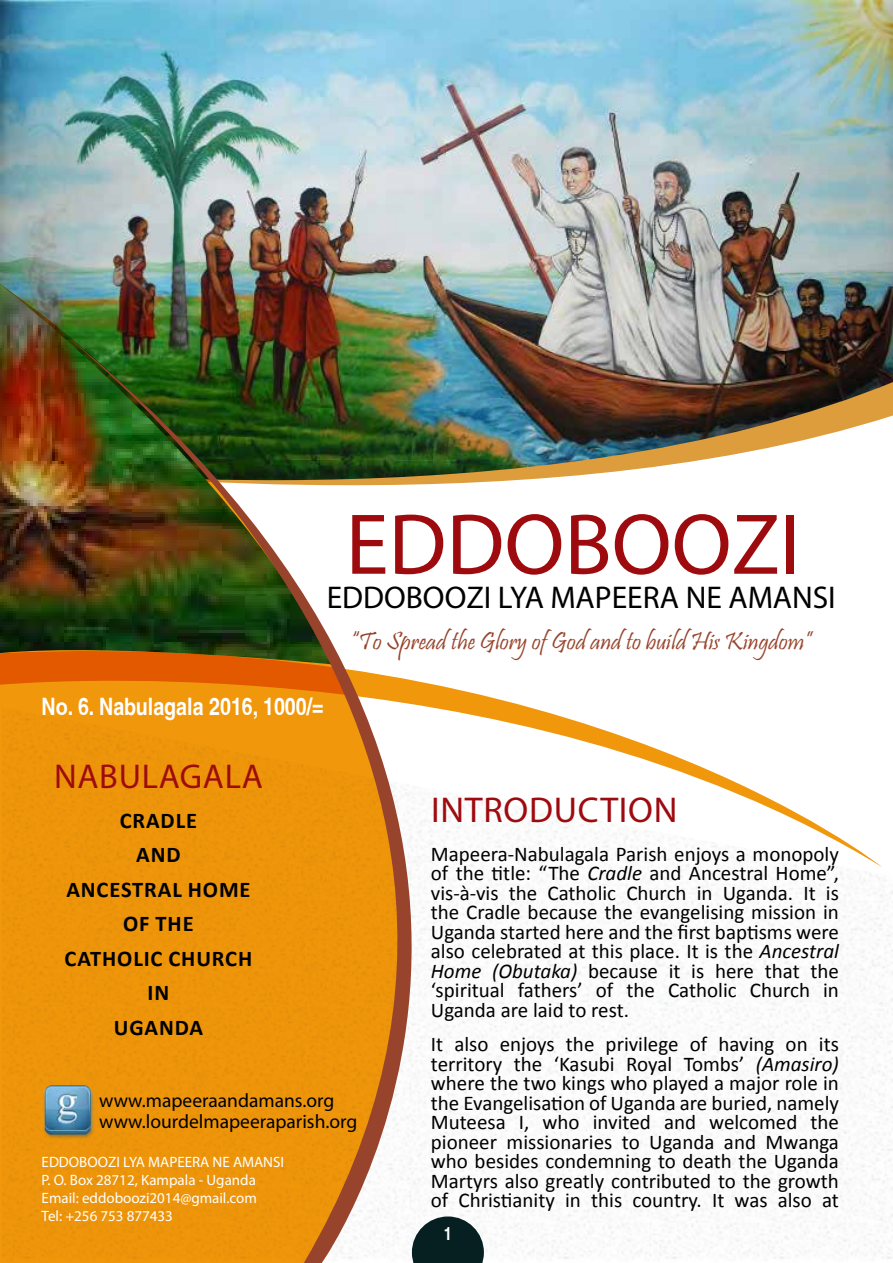
<style>
.page{position:relative;width:893px;height:1263px;background:#fff}
.page>*{position:absolute;margin:0;border:0;box-sizing:border-box;transform-origin:0 0}
.t1{font:87px "Myriad Pro";color:#9e0b0f}
.t2{font:36px "Myriad Pro";letter-spacing:.02em;color:#9e0b0f}
.t3{font:34.5px "Myriad Pro";letter-spacing:.02em;color:#9e0b0f}
.t4{font:31.5px "Myriad Pro";color:#000}
.t5{font:25.5px "Pristina";color:#98442c}
.t6{font:700 condensed 24px "Helvetica";color:#fff}
.t7{font:700 22.5px/34.5px "Calibri";letter-spacing:.04em;color:#000;text-align:center}
.t8{font:21px/19.5px "Calibri";color:#000;text-align:justify}
.t9{font:19.5px/21.1px "Myriad Pro";color:#000}
.t10{font:700 condensed 18px "Helvetica";color:#fff}
.t11{font:15px/18px "Myriad Pro";color:#fff}
.s1{font-style:italic}
</style>
<div class="page">
<img style="left:0;top:0;width:893px;height:380px">
<img style="left:666px;top:380px;width:227px;height:35px">
<svg style="left:666px;top:415px;width:227px;height:461px"></svg>
<svg style="left:666px;top:649px;width:216px;height:218px"></svg>
<img style="left:0;top:284px;width:333px;height:380px">
<img style="left:7px;top:289px;width:659px;height:974px">
<img style="left:42px;top:1082px;width:57px;height:58px">
<h1 class="t1" style="left:346px;top:491px;width:456px">EDDOBOOZI</h1>
<h3 class="t4" style="left:327px;top:578px;width:511px">EDDOBOOZI LYA MAPEERA NE AMANSI</h3>
<p class="t6" style="left:42px;top:692px;width:284px">No. 6. Nabulagala 2016, 1000/=</p>
<h3 class="t3" style="left:54px;top:755px;width:210px">NABULAGALA</h3>
<p class="t5" style="left:350px;top:627px;width:463px">“To Spread the Glory of God and to build His Kingdom”</p>
<p class="t7" style="left:65px;top:803px;width:189px">CRADLE<br>AND<br>ANCESTRAL HOME<br>OF THE<br>CATHOLIC CHURCH<br>IN<br>UGANDA</p>
<p class="t9" style="left:99px;top:1089px;width:260px">www.mapeeraandamans.org www.lourdelmapeeraparish.org</p>
<p class="t11" style="left:42px;top:1152px;width:244px">EDDOBOOZI LYA MAPEERA NE AMANSI<br>P. O. Box 28712, Kampala - Uganda<br>Email: eddoboozi2014@gmail.com<br>Tel: +256 753 877433</p>
<h2 class="t2" style="left:431px;top:787px;width:248px">INTRODUCTION</h2>
<p class="t8" style="left:431px;top:844px;width:410px">Mapeera-Nabulagala Parish enjoys a monopoly of the title: “The <span class="s1">Cradle</span> and Ancestral Home”, vis-à-vis the Catholic Church in Uganda. It is the Cradle because the evangelising mission in Uganda started here and the first baptisms were also celebrated at this place. It is the <span class="s1">Ancestral Home (Obutaka)</span> because it is here that the ‘spiritual fathers’ of the Catholic Church in Uganda are laid to rest.</p>
<p class="t8" style="left:431px;top:1034px;width:410px">It also enjoys the privilege of having on its territory the ‘Kasubi Royal Tombs’ <span class="s1">(Amasiro) </span>where the two kings who played a major role in the Evangelisation of Uganda are buried, namely Muteesa I, who invited and welcomed the pioneer missionaries to Uganda and Mwanga who besides condemning to death the Uganda Martyrs also greatly contributed to the growth of Christianity in this country. It was also at</p>
<p class="t10" style="left:444px;top:1223px;width:10px">1</p>
</div>
